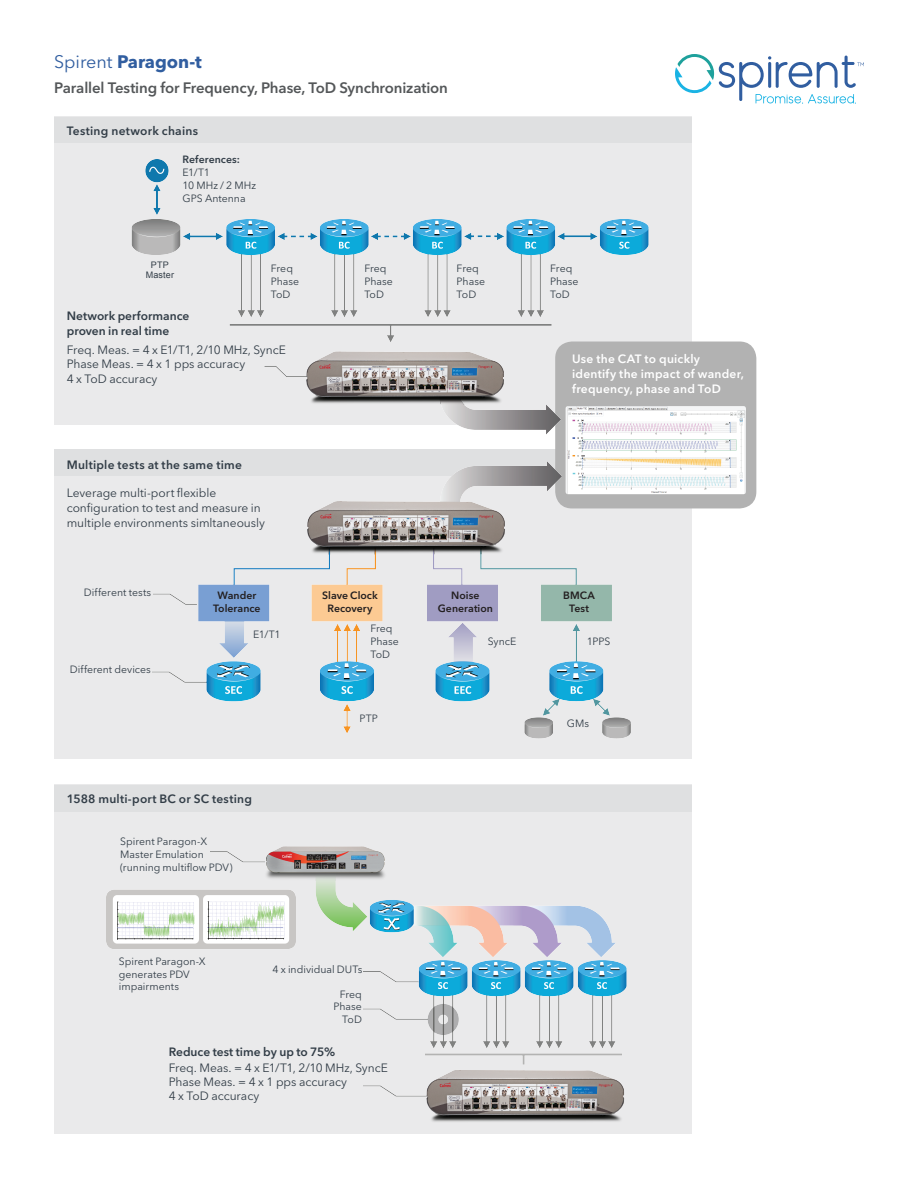
<style>
.page{position:relative;width:918px;height:1188px;background:#fff}
.page>*{position:absolute;margin:0;border:0;box-sizing:border-box;transform-origin:0 0}
.t1{font:700 18px "Avenir Next LT Pro";color:#315ea0}
.t2{font:600 15px "Avenir Next LT Pro";letter-spacing:-.01em;color:#545759}
.t3{font:12px/14.2px "Avenir Next LT Pro";letter-spacing:-.005em;color:#323d47}
.t4{font:600 12px/15px "Avenir Next LT Pro";letter-spacing:.015em;color:#323d47}
.t5{font:600 12px/15px "Avenir Next LT Pro";letter-spacing:.02em;color:#fff}
.t6{font:10.5px/12.8px "Avenir Next LT Pro";color:#323d47}
.t7{font:600 10.5px/12.8px "Avenir Next LT Pro";letter-spacing:.005em;color:#231f20;text-align:center}
.t8{font:600 10.5px "Avenir Next LT Pro";letter-spacing:.005em;color:#323d47}
.t9{font:9px/9.8px "Arial";letter-spacing:.02em;color:#323d47;text-align:center}
.s1{font-weight:400}
</style>
<div class="page">
<svg style="left:675px;top:54px;width:189px;height:50px"></svg>
<div style="left:54px;top:450px;width:637px;height:309px;background:#eaeaeb"></div>
<div style="left:54px;top:785px;width:638px;height:349px;background:#eaeaeb"></div>
<div style="left:54px;top:450px;width:638px;height:26px;background:#dfe0e1"></div>
<div style="left:54px;top:117px;width:637px;height:308px;background:#eaeaeb"></div>
<div style="left:555px;top:342px;width:201px;height:166px;background:#b2b2b2;border-radius:17px"></div>
<div style="left:54px;top:117px;width:637px;height:26px;background:#dfe0e1"></div>
<div style="left:54px;top:785px;width:638px;height:26px;background:#dfe0e1"></div>
<img style="left:107px;top:160px;width:639px;height:962px">
<h1 class="t1" style="left:54px;top:50px;width:149px"><span class="s1">Spirent</span> Paragon-t</h1>
<h2 class="t2" style="left:54px;top:79px;width:395px">Parallel Testing for Frequency, Phase, ToD Synchronization</h2>
<p class="t4" style="left:67px;top:123px;width:133px">Testing network chains</p>
<p class="t8" style="left:183px;top:153px;width:59px">References:</p>
<p class="t6" style="left:183px;top:166px;width:75px">E1/T1<br>10 MHz / 2 MHz<br>GPS Antenna</p>
<p class="t9" style="left:146px;top:260px;width:30px">PTP<br>Master</p>
<p class="t4" style="left:67px;top:308px;width:124px">Network performance proven in real time</p>
<p class="t6" style="left:364px;top:262px;width:30px">Freq<br>Phase<br>ToD</p>
<p class="t6" style="left:457px;top:262px;width:30px">Freq<br>Phase<br>ToD</p>
<p class="t6" style="left:271px;top:262px;width:30px">Freq<br>Phase<br>ToD</p>
<p class="t6" style="left:550px;top:262px;width:30px">Freq<br>Phase<br>ToD</p>
<p class="t3" style="left:67px;top:343px;width:221px">Freq. Meas. = 4 x E1/T1, 2/10 MHz, SyncE<br>Phase Meas. = 4 x 1 pps accuracy<br>4 x ToD accuracy</p>
<p class="t4" style="left:67px;top:457px;width:177px">Multiple tests at the same time</p>
<p class="t3" style="left:67px;top:486px;width:200px;line-height:15px">Leverage multi-port flexible configuration to test and measure in multiple environments simltaneously</p>
<p class="t5" style="left:572px;top:352px;width:173px">Use the CAT to quickly identify the impact of wander, frequency, phase and ToD</p>
<p class="t6" style="left:84px;top:586px;width:69px">Different tests</p>
<p class="t6" style="left:70px;top:663px;width:83px">Different devices</p>
<p class="t7" style="left:213px;top:589px;width:49px">Wander<br>Tolerance</p>
<p class="t7" style="left:563px;top:589px;width:33px">BMCA<br>Test</p>
<p class="t7" style="left:322px;top:589px;width:57px">Slave Clock<br>Recovery</p>
<p class="t7" style="left:438px;top:589px;width:57px">Noise<br>Generation</p>
<p class="t6" style="left:253px;top:628px;width:29px">E1/T1</p>
<p class="t6" style="left:370px;top:622px;width:30px">Freq<br>Phase<br>ToD</p>
<p class="t6" style="left:360px;top:712px;width:20px">PTP</p>
<p class="t6" style="left:488px;top:635px;width:30px">SyncE</p>
<p class="t6" style="left:587px;top:635px;width:25px">1PPS</p>
<p class="t6" style="left:567px;top:717px;width:24px">GMs</p>
<p class="t4" style="left:67px;top:791px;width:187px">1588 multi-port BC or SC testing</p>
<p class="t6" style="left:120px;top:835px;width:114px">Spirent Paragon-X<br>Master Emulation (running multiflow PDV)</p>
<p class="t6" style="left:119px;top:955px;width:88px">Spirent Paragon-X generates PDV impairments</p>
<p class="t6" style="left:272px;top:963px;width:92px">4 x individual DUTs</p>
<p class="t6" style="left:334px;top:987px;width:30px;text-align:right">Freq<br>Phase<br>ToD</p>
<p class="t4" style="left:169px;top:1044px;width:168px">Reduce test time by up to 75%</p>
<p class="t3" style="left:169px;top:1060px;width:221px">Freq. Meas. = 4 x E1/T1, 2/10 MHz, SyncE<br>Phase Meas. = 4 x 1 pps accuracy<br>4 x ToD accuracy</p>
</div>
